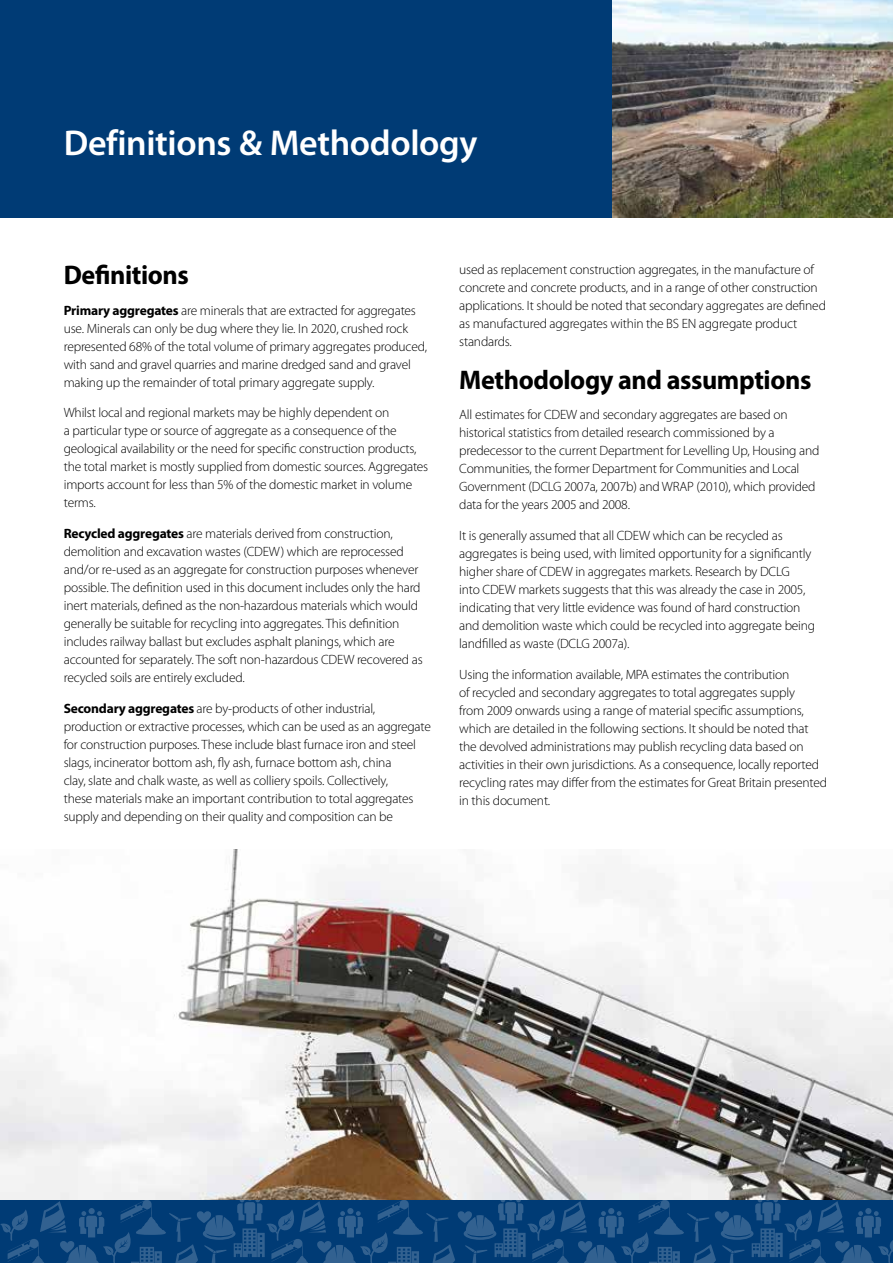
<style>
.page{position:relative;width:893px;height:1263px;background:#fff}
.page>*{position:absolute;margin:0;border:0;box-sizing:border-box;transform-origin:0 0}
.t1{font:600 36px "Myriad Pro";letter-spacing:-.01em;color:#fff}
.t2{font:700 27px "Myriad Pro";letter-spacing:-.015em;color:#000}
.t3{font:300 13.5px/18px "Myriad Pro";letter-spacing:-.015em;color:#000}
.s1{font-weight:700}
</style>
<div class="page">
<svg style="left:0;top:1199px;width:893px;height:64px;background:#11487d"></svg>
<div style="left:0;top:0;width:893px;height:217px;background:#003b75"></div>
<img style="left:612px;top:0;width:281px;height:217px">
<img style="left:0;top:849px;width:893px;height:350px">
<h1 class="t1" style="left:64px;top:120px;width:415px">Definitions &amp; Methodology</h1>
<h2 class="t2" style="left:64px;top:257px;width:127px">Definitions</h2>
<p class="t3" style="left:64px;top:301px;width:365px"><span class="s1">Primary aggregates</span> are minerals that are extracted for aggregates use. Minerals can only be dug where they lie. In 2020, crushed rock represented 68% of the total volume of primary aggregates produced, with sand and gravel quarries and marine dredged sand and gravel making up the remainder of total primary aggregate supply.</p>
<p class="t3" style="left:64px;top:404px;width:366px">Whilst local and regional markets may be highly dependent on<br>a particular type or source of aggregate as a consequence of the geological availability or the need for specific construction products, the total market is mostly supplied from domestic sources. Aggregates imports account for less than 5% of the domestic market in volume terms.</p>
<p class="t3" style="left:64px;top:525px;width:360px"><span class="s1">Recycled aggregates</span> are materials derived from construction, demolition and excavation wastes (CDEW) which are reprocessed and/or re-used as an aggregate for construction purposes whenever possible. The definition used in this document includes only the hard inert materials, defined as the non-hazardous materials which would generally be suitable for recycling into aggregates. This definition includes railway ballast but excludes asphalt planings, which are accounted for separately. The soft non-hazardous CDEW recovered as recycled soils are entirely excluded.</p>
<p class="t3" style="left:64px;top:700px;width:369px"><span class="s1">Secondary aggregates</span> are by-products of other industrial, production or extractive processes, which can be used as an aggregate for construction purposes. These include blast furnace iron and steel slags, incinerator bottom ash, fly ash, furnace bottom ash, china<br>clay, slate and chalk waste, as well as colliery spoils. Collectively,<br>these materials make an important contribution to total aggregates supply and depending on their quality and composition can be</p>
<p class="t3" style="left:459px;top:260px;width:368px">used as replacement construction aggregates, in the manufacture of concrete and concrete products, and in a range of other construction applications. It should be noted that secondary aggregates are defined as manufactured aggregates within the BS EN aggregate product standards.</p>
<h2 class="t2" style="left:459px;top:362px;width:354px">Methodology and assumptions</h2>
<p class="t3" style="left:459px;top:406px;width:362px">All estimates for CDEW and secondary aggregates are based on historical statistics from detailed research commissioned by a predecessor to the current Department for Levelling Up, Housing and Communities, the former Department for Communities and Local Government (DCLG 2007a, 2007b) and WRAP (2010), which provided data for the years 2005 and 2008.</p>
<p class="t3" style="left:459px;top:527px;width:357px">It is generally assumed that all CDEW which can be recycled as aggregates is being used, with limited opportunity for a significantly higher share of CDEW in aggregates markets. Research by DCLG<br>into CDEW markets suggests that this was already the case in 2005, indicating that very little evidence was found of hard construction and demolition waste which could be recycled into aggregate being landfilled as waste (DCLG 2007a).</p>
<p class="t3" style="left:459px;top:665px;width:369px">Using the information available, MPA estimates the contribution<br>of recycled and secondary aggregates to total aggregates supply<br>from 2009 onwards using a range of material specific assumptions, which are detailed in the following sections. It should be noted that the devolved administrations may publish recycling data based on activities in their own jurisdictions. As a consequence, locally reported recycling rates may differ from the estimates for Great Britain presented in this document.</p>
</div>
